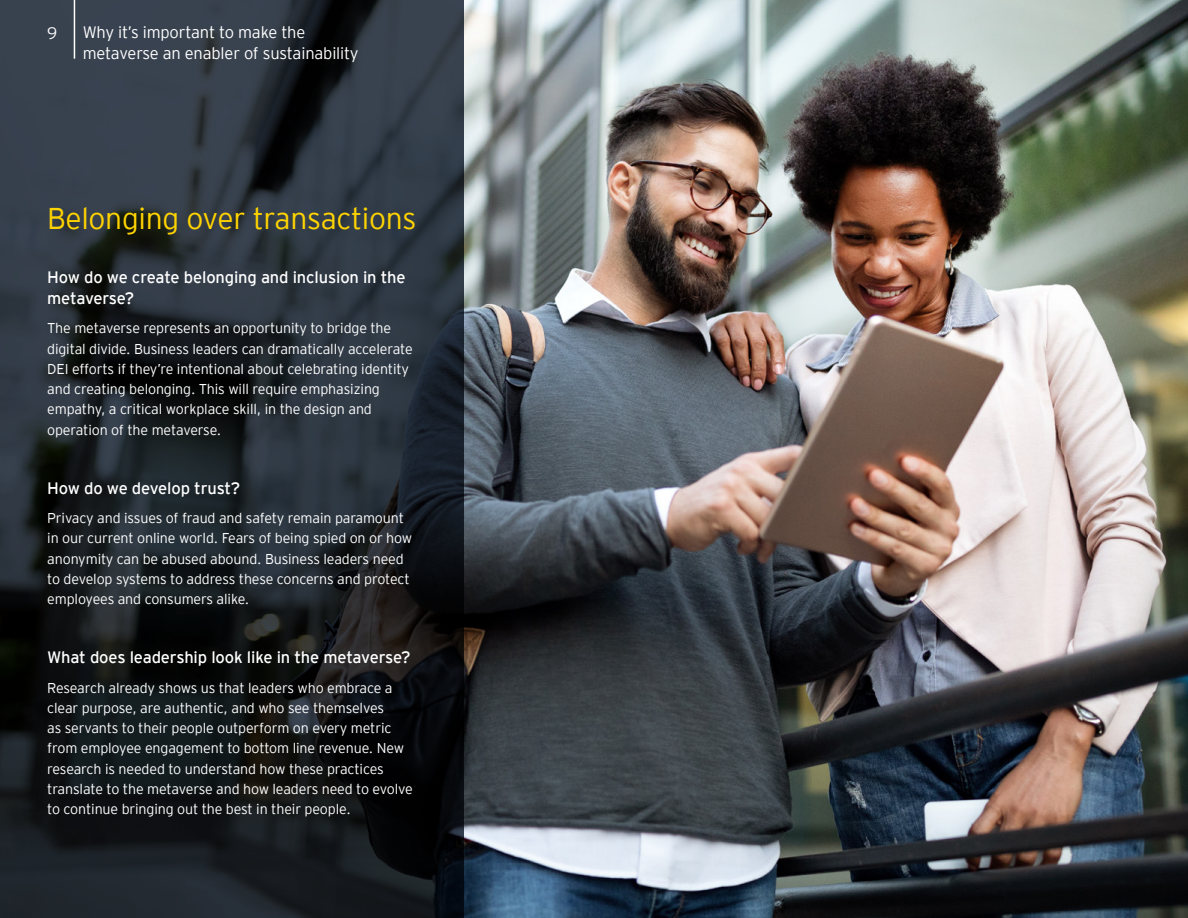
<style>
.page{position:relative;width:1188px;height:918px;background:#fff}
.page>*{position:absolute;margin:0;border:0;box-sizing:border-box;transform-origin:0 0}
.t1{font:300 30px "EY Interstate";letter-spacing:-.01em;color:#ffd400}
.t2{font:16.5px/21px "EY Interstate";letter-spacing:-.01em;color:#fff}
.t3{font:300 16.5px/21px "EY Interstate";letter-spacing:-.01em;color:#fff}
.t4{font:300 14.25px/20.2px "EY Interstate";letter-spacing:-.01em;color:#fff}
</style>
<div class="page">
<img style="left:464px;top:0;width:724px;height:918px">
<svg style="left:0;top:0;width:464px;height:918px;background:#20262c"></svg>
<hr style="left:74px;top:0;width:1px;height:59px;background:#fff">
<p class="t3" style="left:47px;top:22px;width:12px">9</p>
<p class="t3" style="left:83px;top:20px;width:277px">Why it’s important to make the metaverse an enabler of sustainability</p>
<h1 class="t1" style="left:47px;top:197px;width:371px">Belonging over transactions</h1>
<p class="t2" style="left:47px;top:266px;width:360px">How do we create belonging and inclusion in the metaverse?</p>
<p class="t4" style="left:47px;top:317px;width:367px">The metaverse represents an opportunity to bridge the digital divide. Business leaders can dramatically accelerate DEI efforts if they’re intentional about celebrating identity and creating belonging. This will require emphasizing empathy, a critical workplace skill, in the design and operation of the metaverse.</p>
<p class="t2" style="left:47px;top:477px;width:195px">How do we develop trust?</p>
<p class="t4" style="left:47px;top:507px;width:367px">Privacy and issues of fraud and safety remain paramount in our current online world. Fears of being spied on or how anonymity can be abused abound. Business leaders need to develop systems to address these concerns and protect employees and consumers alike.</p>
<p class="t2" style="left:47px;top:646px;width:365px">What does leadership look like in the metaverse?</p>
<p class="t4" style="left:47px;top:677px;width:367px">Research already shows us that leaders who embrace a clear purpose, are authentic, and who see themselves<br>as servants to their people outperform on every metric from employee engagement to bottom line revenue. New research is needed to understand how these practices translate to the metaverse and how leaders need to evolve to continue bringing out the best in their people.</p>
</div>
